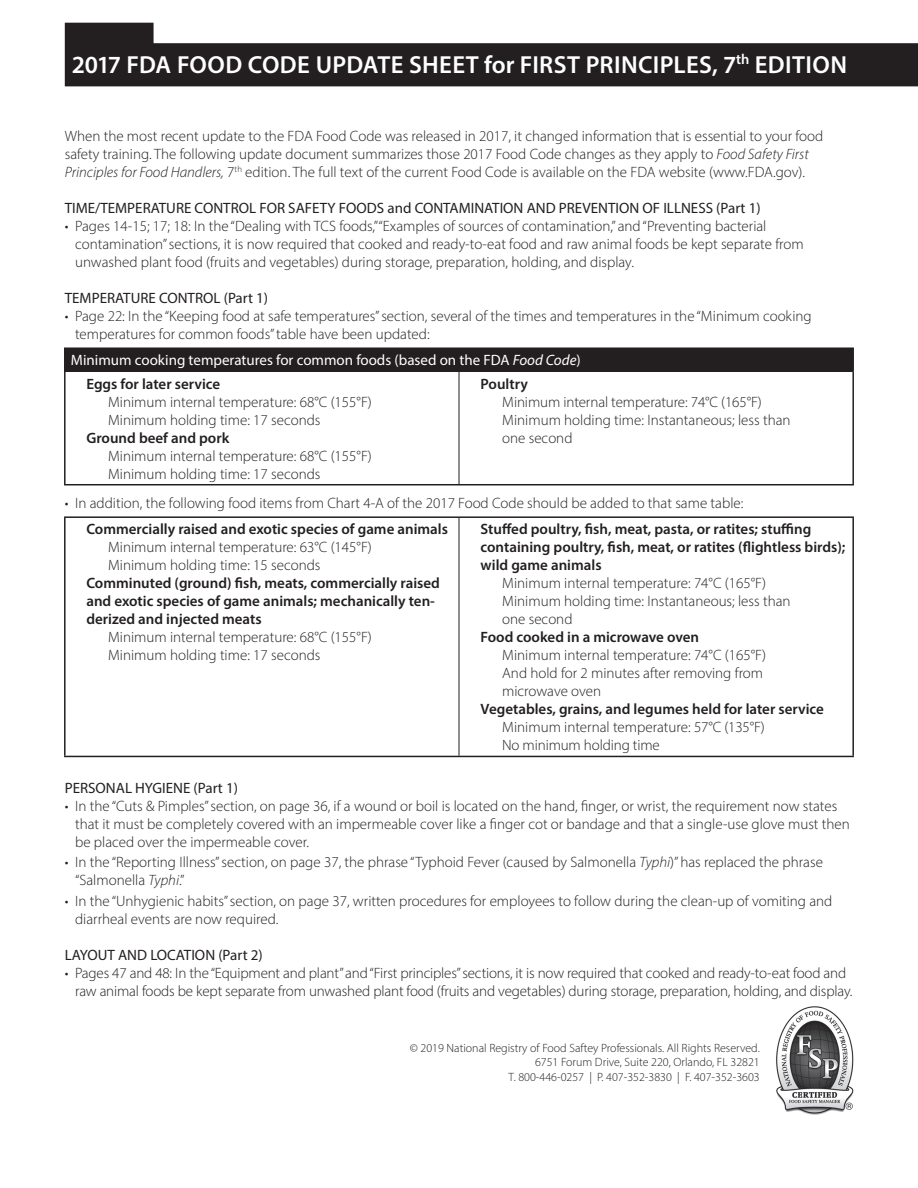
<style>
.page{position:relative;width:918px;height:1188px;background:#fff}
.page>*{position:absolute;margin:0;border:0;box-sizing:border-box;transform-origin:0 0}
.t1{font:600 24.75px "Myriad Pro";letter-spacing:.015em;color:#fff}
.t2{font:300 15px/18px "Myriad Pro";color:#231f20}
.t3{font:600 15px/18px "Myriad Pro";color:#231f20}
.t4{font:15px "Myriad Pro";color:#231f20}
.t5{font:15px/23.2px "Myriad Pro";color:#fff}
.t6{font:300 12px/14.4px "Myriad Pro";color:#231f20;text-align:right}
.s1{font-style:italic}
.s2{font-weight:600;color:#231f20}
</style>
<div class="page">
<div style="left:65px;top:348px;width:788px;height:23px;background:#231f20"></div>
<hr style="left:64px;top:347px;width:395px;height:2px;background:#231f20">
<hr style="left:64px;top:349px;width:2px;height:22px;background:#231f20">
<hr style="left:459px;top:347px;width:395px;height:2px;background:#231f20">
<hr style="left:852px;top:349px;width:2px;height:22px;background:#231f20">
<hr style="left:852px;top:371px;width:2px;height:113px;background:#231f20">
<hr style="left:459px;top:371px;width:1px;height:113px;background:#231f20">
<hr style="left:64px;top:371px;width:2px;height:113px;background:#231f20">
<hr style="left:64px;top:484px;width:395px;height:1px;background:#231f20">
<hr style="left:459px;top:484px;width:395px;height:1px;background:#231f20">
<hr style="left:459px;top:518px;width:1px;height:238px;background:#231f20">
<hr style="left:64px;top:516px;width:395px;height:2px;background:#231f20">
<hr style="left:64px;top:518px;width:2px;height:238px;background:#231f20">
<hr style="left:459px;top:516px;width:395px;height:2px;background:#231f20">
<hr style="left:852px;top:518px;width:2px;height:238px;background:#231f20">
<hr style="left:64px;top:756px;width:395px;height:1px;background:#231f20">
<hr style="left:459px;top:756px;width:395px;height:1px;background:#231f20">
<svg style="left:65px;top:23px;width:853px;height:63px;fill:#231f20"></svg>
<img style="left:776px;top:1006px;width:78px;height:109px">
<h1 class="t1" style="left:72px;top:49px;width:777px">2017 FDA FOOD CODE UPDATE SHEET for FIRST PRINCIPLES, 7<sup>th</sup> EDITION</h1>
<p class="t2" style="left:65px;top:127px;width:760px">When the most recent update to the FDA Food Code was released in 2017, it changed information that is essential to your food safety training. The following update document summarizes those 2017 Food Code changes as they apply to <span class="s1">Food Safety First<br>Principles for Food Handlers,</span> 7<sup>th</sup> edition. The full text of the current Food Code is available on the FDA website (www.FDA.gov).</p>
<p class="t4" style="left:65px;top:199px;width:697px">TIME/TEMPERATURE CONTROL FOR SAFETY FOODS and CONTAMINATION AND PREVENTION OF ILLNESS (Part 1)</p>
<p class="t2" style="left:75px;top:217px;width:730px;text-indent:-10px">• Pages 14-15; 17; 18: In the “Dealing with TCS foods,” “Examples of sources of contamination,” and “Preventing bacterial contamination” sections, it is now required that cooked and ready-to-eat food and raw animal foods be kept separate from unwashed plant food (fruits and vegetables) during storage, preparation, holding, and display.</p>
<p class="t4" style="left:65px;top:289px;width:205px">TEMPERATURE CONTROL (Part 1)</p>
<p class="t2" style="left:75px;top:307px;width:738px;text-indent:-10px">• Page 22: In the “Keeping food at safe temperatures” section, several of the times and temperatures in the “Minimum cooking temperatures for common foods” table have been updated:</p>
<p class="t5" style="left:86px;top:349px;width:496px;text-indent:-16px">Minimum cooking temperatures for common foods (based on the FDA <span class="s1">Food Code</span>)<br><span class="s2">Eggs for later service</span></p>
<p class="t2" style="left:108px;top:393px;width:265px">Minimum internal temperature: 68°C (155°F)<br>Minimum holding time: 17 seconds</p>
<p class="t3" style="left:86px;top:428px;width:145px">Ground beef and pork</p>
<p class="t2" style="left:108px;top:447px;width:265px">Minimum internal temperature: 68°C (155°F)<br>Minimum holding time: 17 seconds</p>
<p class="t3" style="left:481px;top:374px;width:49px">Poultry</p>
<p class="t2" style="left:502px;top:393px;width:290px">Minimum internal temperature: 74°C (165°F)<br>Minimum holding time: Instantaneous; less than one second</p>
<p class="t2" style="left:65px;top:494px;width:680px">• In addition, the following food items from Chart 4-A of the 2017 Food Code should be added to that same table:</p>
<p class="t3" style="left:86px;top:520px;width:363px">Commercially raised and exotic species of game animals</p>
<p class="t2" style="left:108px;top:538px;width:265px">Minimum internal temperature: 63°C (145°F)<br>Minimum holding time: 15 seconds</p>
<p class="t3" style="left:86px;top:574px;width:355px">Comminuted (ground) fish, meats, commercially raised and exotic species of game animals; mechanically ten&shy;derized and injected meats</p>
<p class="t2" style="left:108px;top:628px;width:265px">Minimum internal temperature: 68°C (155°F)<br>Minimum holding time: 17 seconds</p>
<p class="t3" style="left:481px;top:520px;width:366px">Stuffed poultry, fish, meat, pasta, or ratites; stuffing containing poultry, fish, meat, or ratites (flightless birds); wild game animals</p>
<p class="t2" style="left:502px;top:574px;width:290px">Minimum internal temperature: 74°C (165°F)<br>Minimum holding time: Instantaneous; less than one second</p>
<p class="t3" style="left:481px;top:628px;width:220px">Food cooked in a microwave oven</p>
<p class="t2" style="left:502px;top:646px;width:265px">Minimum internal temperature: 74°C (165°F)<br>And hold for 2 minutes after removing from microwave oven</p>
<p class="t3" style="left:481px;top:700px;width:345px">Vegetables, grains, and legumes held for later service</p>
<p class="t2" style="left:502px;top:718px;width:264px">Minimum internal temperature: 57°C (135°F)<br>No minimum holding time</p>
<p class="t4" style="left:65px;top:779px;width:175px">PERSONAL HYGIENE (Part 1)</p>
<p class="t2" style="left:75px;top:797px;width:776px;text-indent:-10px">• In the “Cuts &amp; Pimples” section, on page 36, if a wound or boil is located on the hand, finger, or wrist, the requirement now states that it must be completely covered with an impermeable cover like a finger cot or bandage and that a single-use glove must then be placed over the impermeable cover.</p>
<p class="t2" style="left:75px;top:853px;width:749px;text-indent:-10px">• In the “Reporting Illness” section, on page 37, the phrase “Typhoid Fever (caused by Salmonella <span class="s1">Typhi</span>)” has replaced the phrase “Salmonella <span class="s1">Typhi</span>.”</p>
<p class="t2" style="left:75px;top:891px;width:759px;text-indent:-10px">• In the “Unhygienic habits” section, on page 37, written procedures for employees to follow during the clean-up of vomiting and diarrheal events are now required.</p>
<p class="t4" style="left:65px;top:945px;width:200px">LAYOUT AND LOCATION (Part 2)</p>
<p class="t2" style="left:75px;top:963px;width:779px;text-indent:-10px">• Pages 47 and 48: In the “Equipment and plant” and “First principles” sections, it is now required that cooked and ready-to-eat food and raw animal foods be kept separate from unwashed plant food (fruits and vegetables) during storage, preparation, holding, and display.</p>
<p class="t6" style="left:410px;top:1041px;width:351px">© 2019 National Registry of Food Saftey Professionals. All Rights Reserved.<br>6751 Forum Drive, Suite 220, Orlando, FL 32821<br>T. 800-446-0257 | P. 407-352-3830 | F. 407-352-3603</p>
</div>
